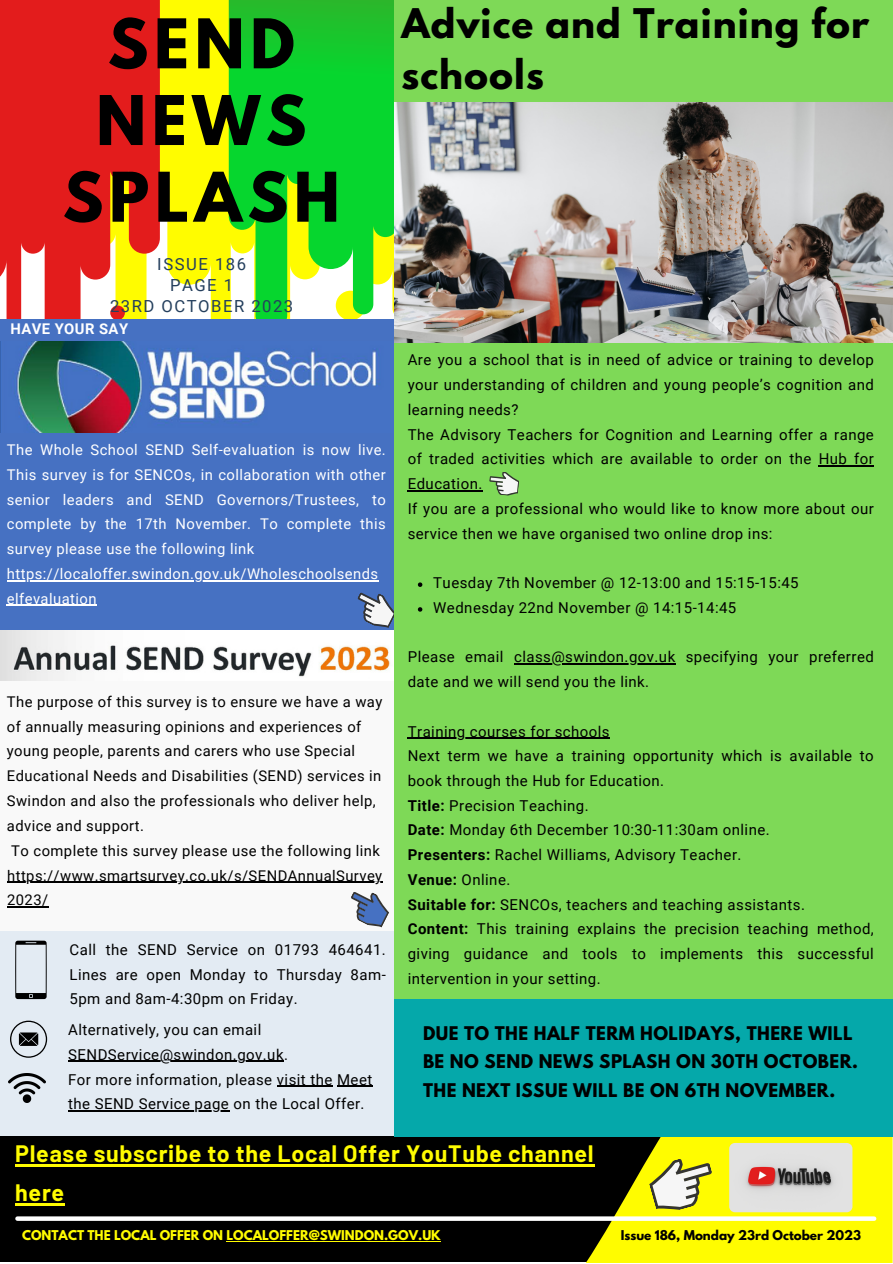
<style>
.page{position:relative;width:893px;height:1264px;background:#fff}
.page>*{position:absolute;margin:0;border:0;box-sizing:border-box;transform-origin:0 0}
.t1{font:700 60.6px/76.7px "League Spartan";letter-spacing:.09em;color:#000}
.t2{font:700 36.15px/50.6px "League Spartan";letter-spacing:.03em;color:#000}
.t3{font:700 23.25px/39.3px "Barlow";letter-spacing:.03em;color:#fffc00}
.t4{font:700 16.8px/28px "League Spartan";letter-spacing:.03em;color:#000}
.t5{font:16.65px "Roboto";letter-spacing:.09em;color:#243f5d}
.t6{font:15px/24.8px "Roboto";letter-spacing:.03em;color:#000}
.t7{font:14.85px/24.8px "Roboto";letter-spacing:.03em;color:#000}
.t8{font:14.85px/24.8px "Roboto";letter-spacing:.03em;color:#fff;text-align:justify}
.t9{font:700 14.85px "Roboto";letter-spacing:.03em;color:#fff}
.t10{font:700 12px "League Spartan";color:#fffc00}
.t11{font:700 12px "League Spartan";color:#000}
.s1{font-weight:700}
</style>
<div class="page">
<svg style="left:160px;top:0;width:69px;height:319px;background:#fefc1e"></svg>
<svg style="left:229px;top:0;width:165px;height:319px;background:#37d93d"></svg>
<div style="left:0;top:1136px;width:761px;height:126px;background:#000"></div>
<svg style="left:361px;top:1136px;width:531px;height:126px"></svg>
<div style="left:0;top:432px;width:404px;height:199px;background:#4671c2"></div>
<svg style="left:17px;top:1216px;width:857px;height:4px;background:#edede5"></svg>
<img style="left:729px;top:1142px;width:123px;height:70px;border-radius:6px">
<svg style="left:644px;top:1151px;width:75px;height:65px;background:#dedc49"></svg>
<svg style="left:0;top:0;width:160px;height:319px;background:#e73e2d"></svg>
<img style="left:0;top:630px;width:390px;height:51px">
<img style="left:0;top:341px;width:394px;height:91px">
<div style="left:0;top:319px;width:399px;height:22px;background:#4671c2"></div>
<hr style="left:7px;top:580px;width:371px;height:1px;background:#fff">
<hr style="left:7px;top:605px;width:90px;height:1px;background:#fff">
<div style="left:0;top:681px;width:401px;height:250px;background:#f9f9f9"></div>
<hr style="left:7px;top:881px;width:376px;height:2px;background:#000">
<hr style="left:7px;top:906px;width:42px;height:1px;background:#000">
<div style="left:0;top:931px;width:399px;height:205px;background:#e3ebf3"></div>
<svg style="left:15px;top:940px;width:32px;height:59px"></svg>
<svg style="left:10px;top:1020px;width:37px;height:37px"></svg>
<img style="left:8px;top:1073px;width:38px;height:29px">
<svg style="left:351px;top:892px;width:38px;height:36px"></svg>
<svg style="left:349px;top:592px;width:45px;height:40px"></svg>
<div style="left:394px;top:0;width:498px;height:999px;background:#7ed957"></div>
<img style="left:394px;top:102px;width:498px;height:241px">
<hr style="left:15px;top:1164px;width:579px;height:2px;background:#fffc00">
<hr style="left:15px;top:1203px;width:50px;height:2px;background:#fffc00">
<hr style="left:226px;top:1240px;width:214px;height:1px;background:#fffc00">
<hr style="left:68px;top:1060px;width:216px;height:2px;background:#000">
<hr style="left:284px;top:1085px;width:49px;height:1px;background:#000">
<hr style="left:337px;top:1085px;width:36px;height:1px;background:#000">
<hr style="left:68px;top:1110px;width:161px;height:1px;background:#000">
<svg style="left:418px;top:582px;width:4px;height:5px"></svg>
<svg style="left:418px;top:607px;width:4px;height:4px"></svg>
<hr style="left:818px;top:465px;width:56px;height:1px;background:#000">
<hr style="left:408px;top:490px;width:74px;height:1px;background:#000">
<hr style="left:514px;top:663px;width:161px;height:1px;background:#000">
<hr style="left:408px;top:737px;width:202px;height:1px;background:#000">
<div style="left:394px;top:999px;width:498px;height:137px;background:#05a8aa"></div>
<svg style="left:489px;top:472px;width:30px;height:24px"></svg>
<p class="t1" style="left:96px;top:13px;width:212px">SEND<br>NEWS</p>
<p class="t1" style="left:63px;top:167px;width:278px">SPLASH</p>
<p class="t5" style="left:157px;top:254px;width:90px">ISSUE 186</p>
<p class="t5" style="left:170px;top:275px;width:65px">PAGE 1</p>
<p class="t5" style="left:110px;top:297px;width:185px">23RD OCTOBER 2023</p>
<p class="t9" style="left:10px;top:320px;width:119px">HAVE YOUR SAY</p>
<p class="t8" style="left:7px;top:438px;width:380px">The Whole School SEND Self-evaluation is now live.<br>This survey is for SENCOs, in collaboration with other senior leaders and SEND Governors/Trustees, to complete by the 17th November. To complete this survey please use the following link</p>
<p class="t8" style="left:7px;top:561px;width:373px">https://localoffer.swindon.gov.uk/Wholeschoolsends elfevaluation</p>
<p class="t7" style="left:7px;top:689px;width:377px">The purpose of this survey is to ensure we have a way of annually measuring opinions and experiences of young people, parents and carers who use Special Educational Needs and Disabilities (SEND) services in Swindon and also the professionals who deliver help, advice and support.</p>
<p class="t7" style="left:11px;top:838px;width:370px">To complete this survey please use the following link</p>
<p class="t7" style="left:7px;top:863px;width:376px">https://www.smartsurvey.co.uk/s/SENDAnnualSurvey<br>2023/</p>
<p class="t6" style="left:70px;top:937px;width:318px;text-align:justify">Call the SEND Service on 01793 464641.<br>Lines are open Monday to Thursday 8am-5pm and 8am-4:30pm on Friday.</p>
<p class="t6" style="left:68px;top:1017px;width:221px">Alternatively, you can email<br>SENDService@swindon.gov.uk.</p>
<p class="t6" style="left:68px;top:1066px;width:305px">For more information, please visit the Meet the SEND Service page on the Local Offer.</p>
<p class="t2" style="left:401px;top:3px;width:469px">Advice and Training for schools</p>
<p class="t6" style="left:408px;top:348px;width:467px;text-align:justify">Are you a school that is in need of advice or training to develop your understanding of children and young people’s cognition and learning needs?</p>
<p class="t6" style="left:408px;top:422px;width:467px;text-align:justify">The Advisory Teachers for Cognition and Learning offer a range of traded activities which are available to order on the Hub for Education.</p>
<p class="t6" style="left:408px;top:496px;width:467px">If you are a professional who would like to know more about our service then we have organised two online drop ins:</p>
<p class="t6" style="left:433px;top:570px;width:367px">Tuesday 7th November @ 12-13:00 and 15:15-15:45</p>
<p class="t6" style="left:433px;top:595px;width:304px">Wednesday 22nd November @ 14:15-14:45</p>
<p class="t6" style="left:408px;top:644px;width:467px">Please email class@swindon.gov.uk specifying your preferred date and we will send you the link.</p>
<p class="t6" style="left:408px;top:719px;width:203px">Training courses for schools</p>
<p class="t6" style="left:408px;top:743px;width:467px">Next term we have a training opportunity which is available to book through the Hub for Education.</p>
<p class="t6" style="left:408px;top:793px;width:182px"><span class="s1">Title:</span> Precision Teaching.</p>
<p class="t6" style="left:408px;top:818px;width:363px"><span class="s1">Date:</span> Monday 6th December 10:30-11:30am online.</p>
<p class="t6" style="left:408px;top:842px;width:335px"><span class="s1">Presenters:</span> Rachel Williams, Advisory Teacher.</p>
<p class="t6" style="left:408px;top:867px;width:104px"><span class="s1">Venue:</span> Online.</p>
<p class="t6" style="left:408px;top:892px;width:398px"><span class="s1">Suitable for:</span> SENCOs, teachers and teaching assistants.</p>
<p class="t6" style="left:408px;top:916px;width:467px;text-align:justify"><span class="s1">Content:</span> This training explains the precision teaching method, giving guidance and tools to implements this successful intervention in your setting.</p>
<p class="t4" style="left:423px;top:1021px;width:436px">DUE TO THE HALF TERM HOLIDAYS, THERE WILL<br>BE NO SEND NEWS SPLASH ON 30TH OCTOBER.<br>THE NEXT ISSUE WILL BE ON 6TH NOVEMBER.</p>
<p class="t3" style="left:15px;top:1132px;width:580px">Please subscribe to the Local Offer YouTube channel here</p>
<p class="t10" style="left:22px;top:1228px;width:420px">CONTACT THE LOCAL OFFER ON LOCALOFFER@SWINDON.GOV.UK</p>
<p class="t11" style="left:620px;top:1228px;width:242px">Issue 186, Monday 23rd October 2023</p>
</div>
